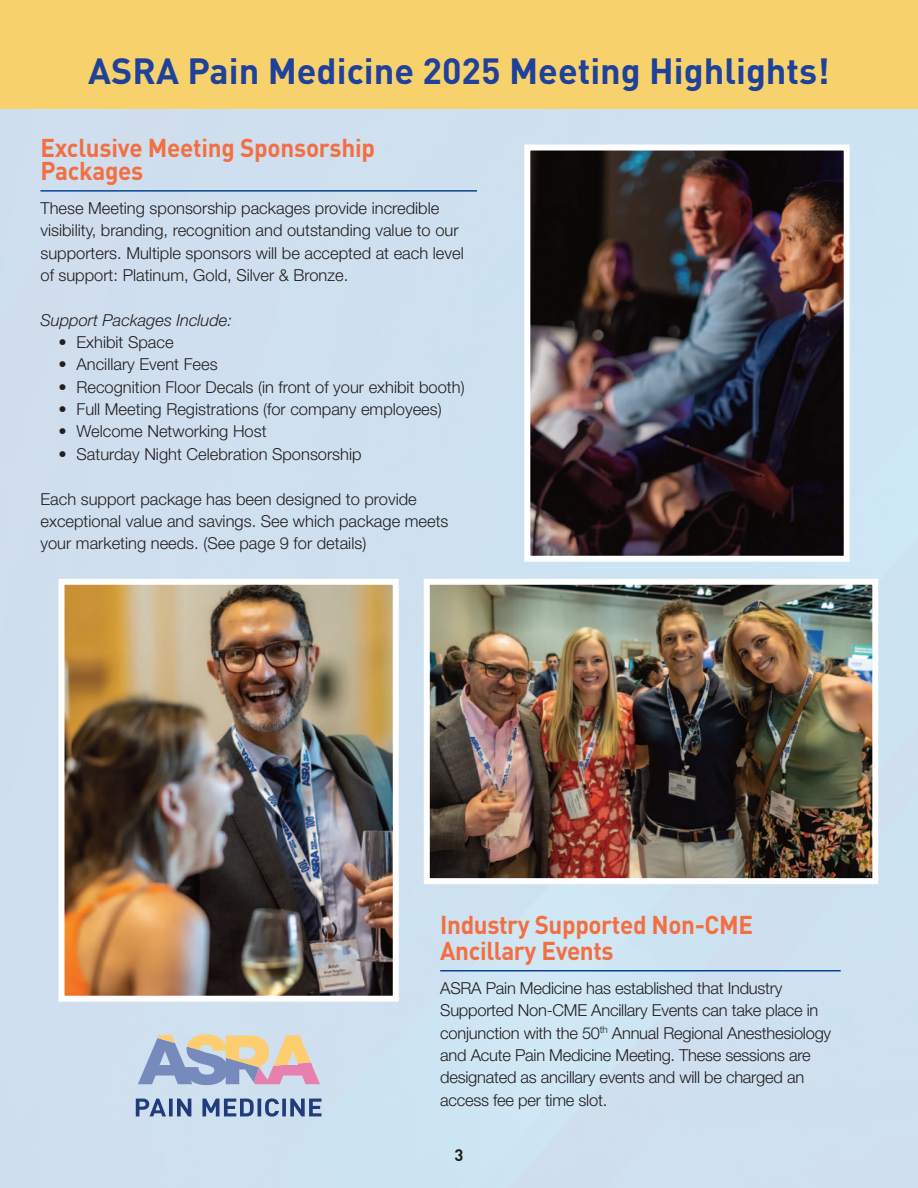
<style>
.page{position:relative;width:918px;height:1188px;background:#fff}
.page>*{position:absolute;margin:0;border:0;box-sizing:border-box;transform-origin:0 0}
.t1{font:700 36px "DINOT";color:#20419a}
.t2{font:700 25.5px/22.5px "DINOT";letter-spacing:-.015em;color:#f36f42;scale:.95 1}
.t3{font:300 16.5px/22.4px "Helvetica Neue LT Std";color:#231f20}
.t4{font:italic 300 16.5px "Helvetica Neue LT Std";color:#231f20}
.t5{font:700 16.5px "DINOT";color:#231f20}
</style>
<div class="page">
<div style="left:0;top:0;width:918px;height:109px;background:#f7d16c"></div>
<hr style="left:40px;top:190px;width:437px;height:2px;background:#094594">
<img style="left:66px;top:586px;width:326px;height:409px">
<div style="left:59px;top:579px;width:340px;height:423px;border:6px solid #fff"></div>
<hr style="left:440px;top:970px;width:401px;height:2px;background:#094594">
<img style="left:431px;top:586px;width:440px;height:291px">
<div style="left:424px;top:579px;width:454px;height:305px;border:6px solid #fff"></div>
<img style="left:531px;top:152px;width:312px;height:403px">
<div style="left:524px;top:145px;width:326px;height:417px;border:6px solid #fff"></div>
<svg style="left:138px;top:1034px;width:182px;height:51px;background:#c1b9bc"></svg>
<svg style="left:136px;top:1098px;width:185px;height:19px;background:#8196ba"></svg>
<p class="t1" style="left:88px;top:58px;width:743px">ASRA Pain Medicine 2025 Meeting Highlights!</p>
<p class="t2" style="left:41px;top:139px;width:354px">Exclusive Meeting Sponsorship<br>Packages</p>
<p class="t3" style="left:40px;top:199px;width:425px">These Meeting sponsorship packages provide incredible visibility, branding, recognition and outstanding value to our supporters. Multiple sponsors will be accepted at each level of support: Platinum, Gold, Silver &amp; Bronze.</p>
<p class="t4" style="left:40px;top:314px;width:193px">Support Packages Include:</p>
<p class="t3" style="left:58px;top:333px;width:117px">• Exhibit Space</p>
<p class="t3" style="left:58px;top:355px;width:161px">• Ancillary Event Fees</p>
<p class="t3" style="left:58px;top:377px;width:408px">• Recognition Floor Decals (in front of your exhibit booth)</p>
<p class="t3" style="left:58px;top:400px;width:385px">• Full Meeting Registrations (for company employees)</p>
<p class="t3" style="left:58px;top:422px;width:210px">• Welcome Networking Host</p>
<p class="t3" style="left:58px;top:444px;width:305px">• Saturday Night Celebration Sponsorship</p>
<p class="t3" style="left:40px;top:489px;width:410px">Each support package has been designed to provide exceptional value and savings. See which package meets your marketing needs. (See page 9 for details)</p>
<p class="t2" style="left:440px;top:915px;width:331px;line-height:25.5px">Industry Supported Non-CME<br>Ancillary Events</p>
<p class="t3" style="left:440px;top:978px;width:393px">ASRA Pain Medicine has established that Industry Supported Non-CME Ancillary Events can take place in conjunction with the 50<sup>th</sup> Annual Regional Anesthesiology and Acute Pain Medicine Meeting. These sessions are designated as ancillary events and will be charged an access fee per time slot.</p>
<p class="t5" style="left:455px;top:1149px;width:10px">3</p>
</div>
